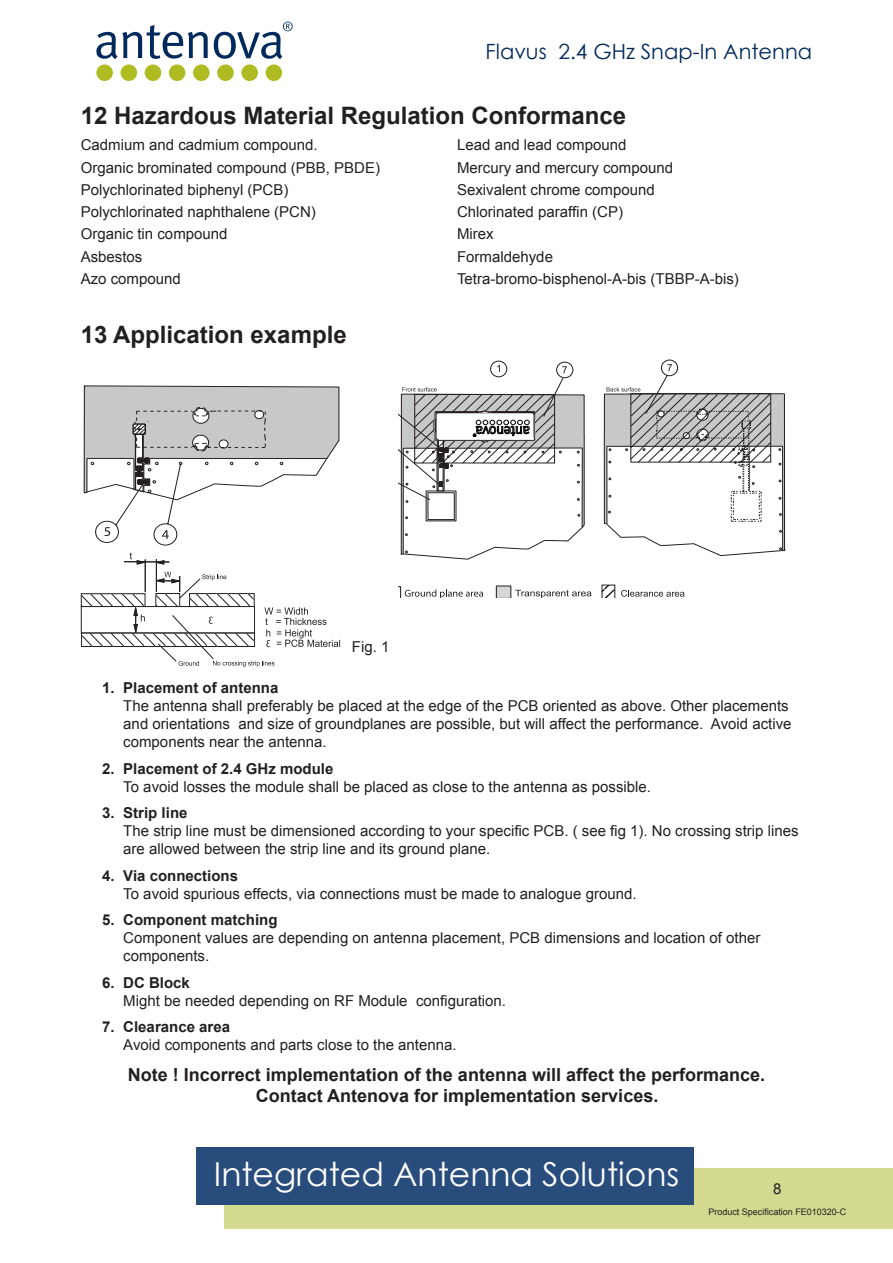
<style>
.page{position:relative;width:893px;height:1263px;background:#fff}
.page>*{position:absolute;margin:0;border:0;box-sizing:border-box;transform-origin:0 0}
.t1{font:33px "Century Gothic";color:#fff}
.t2{font:700 24px "Arial";color:#231f20}
.t3{font:21px "Century Gothic";color:#00295c}
.t4{font:700 18px/21.6px "Arial";color:#231f20}
.t5{font:15px/22.2px "Arial";color:#231f20}
.t6{font:700 15px "Arial";color:#231f20}
.t7{font:9px "Arial";color:#231f20}
</style>
<div class="page">
<svg style="left:96px;top:25px;width:112px;height:34px"></svg>
<svg style="left:214px;top:22px;width:79px;height:37px"></svg>
<div style="left:96px;top:64px;width:17px;height:17px;background:#aebc21;border-radius:50%"></div>
<div style="left:266px;top:64px;width:16px;height:17px;background:#aebc21;border-radius:50%"></div>
<div style="left:241px;top:64px;width:17px;height:17px;background:#aebc21;border-radius:50%"></div>
<div style="left:217px;top:64px;width:17px;height:17px;background:#aebc21;border-radius:50%"></div>
<div style="left:193px;top:64px;width:17px;height:17px;background:#aebc21;border-radius:50%"></div>
<div style="left:169px;top:64px;width:16px;height:17px;background:#aebc21;border-radius:50%"></div>
<div style="left:145px;top:64px;width:16px;height:17px;background:#aebc21;border-radius:50%"></div>
<div style="left:121px;top:64px;width:16px;height:17px;background:#aebc21;border-radius:50%"></div>
<div style="left:224px;top:1168px;width:669px;height:61px;background:#d3d98f"></div>
<div style="left:197px;top:1148px;width:497px;height:57px;background:#284c7b"></div>
<svg style="left:399px;top:586px;width:84px;height:12px"></svg>
<div style="left:496px;top:586px;width:15px;height:12px;background:#d5d6d8"></div>
<div style="left:496px;top:586px;width:15px;height:12px;border:1px solid #231f20"></div>
<svg style="left:515px;top:590px;width:76px;height:8px"></svg>
<svg style="left:602px;top:585px;width:13px;height:13px"></svg>
<svg style="left:621px;top:590px;width:63px;height:7px"></svg>
<svg style="left:399px;top:360px;width:386px;height:199px"></svg>
<hr style="left:156px;top:559px;width:1px;height:33px;background:#231f20">
<hr style="left:145px;top:559px;width:1px;height:33px;background:#231f20">
<svg style="left:154px;top:560px;width:11px;height:5px"></svg>
<hr style="left:124px;top:561px;width:45px;height:1px;background:#231f20">
<svg style="left:130px;top:552px;width:17px;height:13px"></svg>
<svg style="left:81px;top:572px;width:259px;height:95px"></svg>
<svg style="left:84px;top:386px;width:255px;height:159px"></svg>
<h3 class="t3" style="left:486px;top:37px;width:328px">Flavus 2.4 GHz Snap-In Antenna</h3>
<h2 class="t2" style="left:81px;top:100px;width:547px">12 Hazardous Material Regulation Conformance</h2>
<p class="t5" style="left:81px;top:134px;width:301px">Cadmium and cadmium compound.<br>Organic brominated compound (PBB, PBDE)<br>Polychlorinated biphenyl (PCB)<br>Polychlorinated naphthalene (PCN)<br>Organic tin compound<br>Asbestos<br>Azo compound</p>
<p class="t5" style="left:457px;top:134px;width:283px">Lead and lead compound<br>Mercury and mercury compound<br>Sexivalent chrome compound<br>Chlorinated paraffin (CP)<br>Mirex<br>Formaldehyde<br>Tetra-bromo-bisphenol-A-bis (TBBP-A-bis)</p>
<h2 class="t2" style="left:81px;top:319px;width:267px">13 Application example</h2>
<p class="t5" style="left:352px;top:635px;width:39px">Fig. 1</p>
<p class="t6" style="left:102px;top:678px;width:14px">1.</p>
<p class="t6" style="left:102px;top:759px;width:14px">2.</p>
<p class="t6" style="left:102px;top:803px;width:14px">3.</p>
<p class="t6" style="left:102px;top:866px;width:14px">4.</p>
<p class="t6" style="left:102px;top:910px;width:14px">5.</p>
<p class="t6" style="left:102px;top:973px;width:14px">6.</p>
<p class="t6" style="left:102px;top:1017px;width:14px">7.</p>
<p class="t6" style="left:123px;top:678px;width:157px">Placement of antenna</p>
<p class="t5" style="left:123px;top:697px;width:670px;line-height:18px">The antenna shall preferably be placed at the edge of the PCB oriented as above. Other placements and orientations and size of groundplanes are possible, but will affect the performance. Avoid active components near the antenna.</p>
<p class="t6" style="left:123px;top:759px;width:212px">Placement of 2.4 GHz module</p>
<p class="t5" style="left:123px;top:776px;width:529px">To avoid losses the module shall be placed as close to the antenna as possible.</p>
<p class="t6" style="left:123px;top:803px;width:66px">Strip line</p>
<p class="t5" style="left:123px;top:822px;width:677px;line-height:18px">The strip line must be dimensioned according to your specific PCB. ( see fig 1). No crossing strip lines are allowed between the strip line and its ground plane.</p>
<p class="t6" style="left:123px;top:866px;width:116px">Via connections</p>
<p class="t5" style="left:123px;top:883px;width:515px">To avoid spurious effects, via connections must be made to analogue ground.</p>
<p class="t6" style="left:123px;top:910px;width:156px">Component matching</p>
<p class="t5" style="left:123px;top:929px;width:639px;line-height:18px">Component values are depending on antenna placement, PCB dimensions and location of other components.</p>
<p class="t6" style="left:123px;top:973px;width:68px">DC Block</p>
<p class="t5" style="left:123px;top:990px;width:384px">Might be needed depending on RF Module configuration.</p>
<p class="t6" style="left:123px;top:1017px;width:108px">Clearance area</p>
<p class="t5" style="left:123px;top:1034px;width:335px">Avoid components and parts close to the antenna.</p>
<p class="t4" style="left:256px;top:1064px;width:511px;text-indent:-128px">Note ! Incorrect implementation of the antenna will affect the performance.<br>Contact Antenova for implementation services.</p>
<h1 class="t1" style="left:214px;top:1150px;width:467px">Integrated Antenna Solutions</h1>
<p class="t7" style="left:708px;top:1206px;width:140px">Product Specification FE010320-C</p>
</div>
